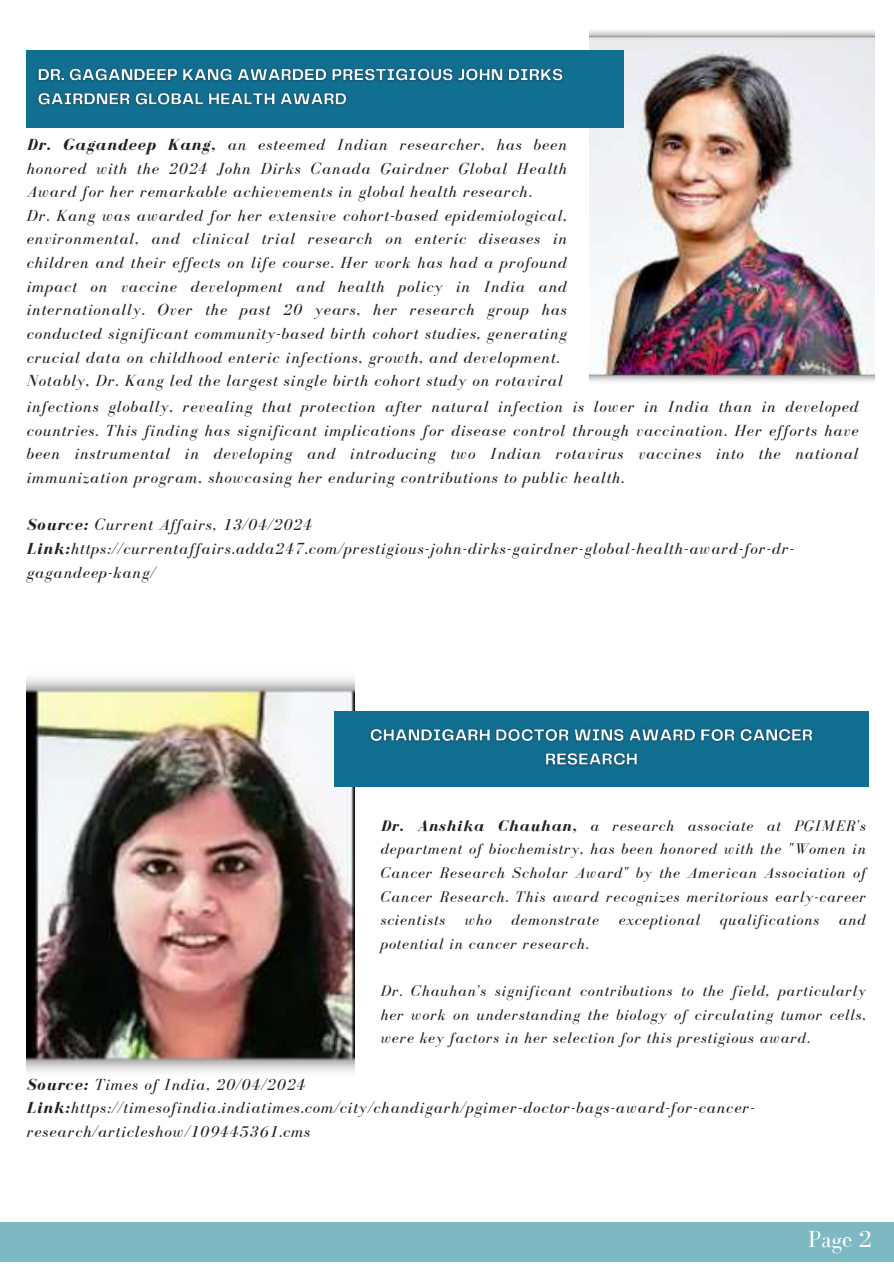
<style>
.page{position:relative;width:894px;height:1264px;background:#fff}
.page>*{position:absolute;margin:0;border:0;box-sizing:border-box;transform-origin:0 0}
.t1{font:24px "Bodoni FLF";color:#fff}
.t2{font:italic 16.5px/23.7px "Bodoni FLF";letter-spacing:.06em;color:#222}
.t3{font:italic 15.75px/23.7px "Bodoni FLF";letter-spacing:.06em;color:#222;text-align:justify}
.s1{font-weight:700}
</style>
<div class="page">
<div style="left:0;top:1222px;width:893px;height:39px;background:#7eb9c3"></div>
<img style="left:589px;top:30px;width:285px;height:352px">
<div style="left:27px;top:50px;width:596px;height:78px;background:#116f92"></div>
<img style="left:27px;top:677px;width:327px;height:396px">
<div style="left:333px;top:711px;width:535px;height:76px;background:#116f92"></div>
<img style="left:37px;top:68px;width:526px;height:38px">
<img style="left:370px;top:728px;width:443px;height:39px">
<p class="t2" style="left:27px;top:132px;width:541px"><span class="s1">Dr. Gagandeep Kang,</span> an esteemed Indian researcher, has been honored with the 2024 John Dirks Canada Gairdner Global Health Award for her remarkable achievements in global health research.<br>Dr. Kang was awarded for her extensive cohort-based epidemiological, environmental, and clinical trial research on enteric diseases in children and their effects on life course. Her work has had a profound impact on vaccine development and health policy in India and internationally. Over the past 20 years, her research group has conducted significant community-based birth cohort studies, generating crucial data on childhood enteric infections, growth, and development.<br>Notably, Dr. Kang led the largest single birth cohort study on rotaviral</p>
<p class="t2" style="left:27px;top:394px;width:833px;text-align:justify">infections globally, revealing that protection after natural infection is lower in India than in developed countries. This finding has significant implications for disease control through vaccination. Her efforts have been instrumental in developing and introducing two Indian rotavirus vaccines into the national immunization program, showcasing her enduring contributions to public health.</p>
<p class="t2" style="left:27px;top:513px;width:768px"><span class="s1">Source:</span> Current Affairs, 13/04/2024<br><span class="s1">Link:</span>https://currentaffairs.adda247.com/prestigious-john-dirks-gairdner-global-health-award-for-dr&shy;gagandeep-kang/</p>
<p class="t3" style="left:380px;top:813px;width:486px"><span class="s1">Dr. Anshika Chauhan,</span> a research associate at PGIMER's department of biochemistry, has been honored with the "Women in Cancer Research Scholar Award" by the American Association of Cancer Research. This award recognizes meritorious early-career scientists who demonstrate exceptional qualifications and potential in cancer research.</p>
<p class="t3" style="left:380px;top:978px;width:486px">Dr. Chauhan's significant contributions to the field, particularly her work on understanding the biology of circulating tumor cells, were key factors in her selection for this prestigious award.</p>
<p class="t2" style="left:27px;top:1072px;width:729px"><span class="s1">Source:</span> Times of India, 20/04/2024<br><span class="s1">Link:</span>https://timesofindia.indiatimes.com/city/chandigarh/pgimer-doctor-bags-award-for-cancer&shy;research/articleshow/109445361.cms</p>
<h1 class="t1" style="left:808px;top:1225px;width:65px">Page 2</h1>
</div>
